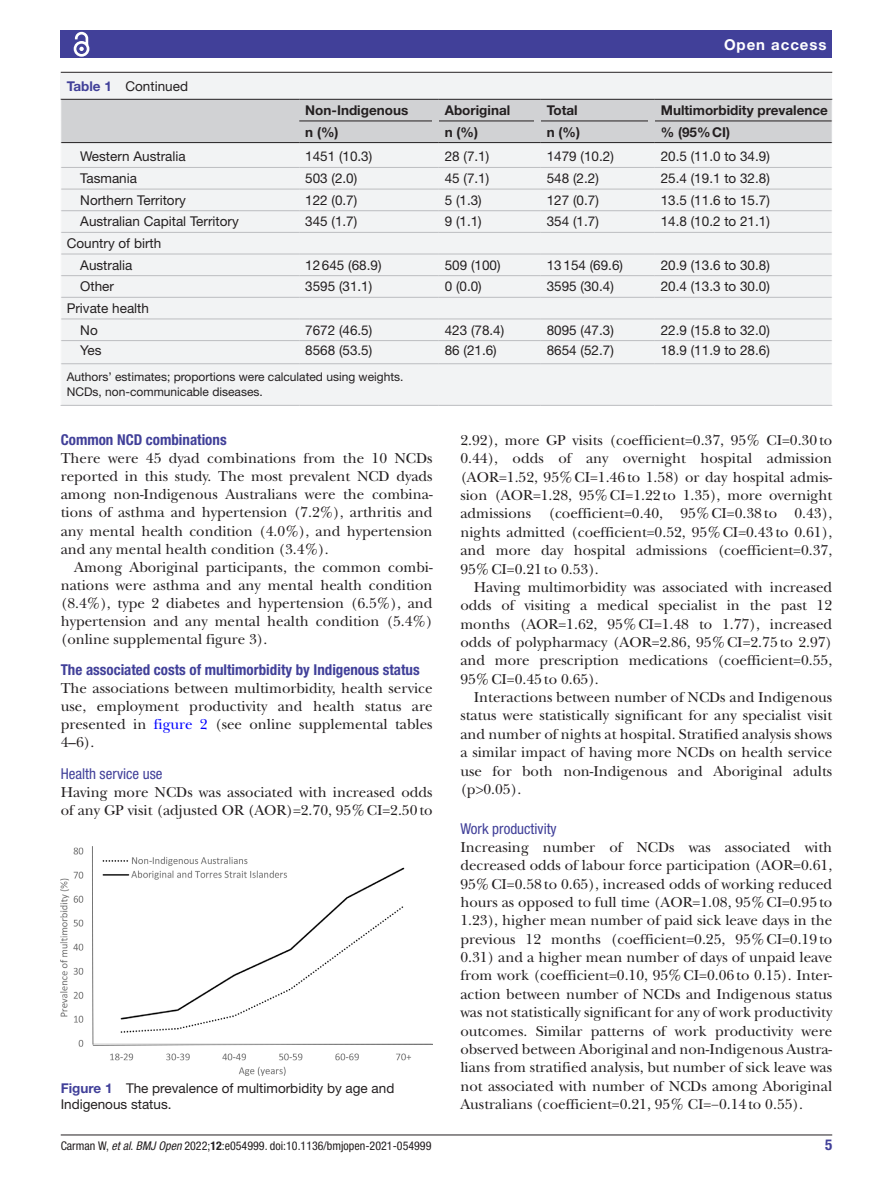
<style>
.page{position:relative;width:893px;height:1191px;background:#fff}
.page>*{position:absolute;margin:0;border:0;box-sizing:border-box;transform-origin:0 0}
.t1{font:15px/18.3px "New Baskerville";color:#231f20;text-align:justify}
.t2{font:700 condensed 15px "Helvetica Neue LT Std";color:#414099}
.t3{font:condensed 15px "Helvetica Neue LT Std";color:#414099}
.t4{font:700 15px "Helvetica Neue LT Std";letter-spacing:.065em;color:#fff}
.t5{font:13.5px/21.6px "Helvetica Neue LT Std";color:#231f20}
.t6{font:700 13.5px "Helvetica Neue LT Std";color:#231f20}
.t7{font:12px/15px "Helvetica Neue LT Std";color:#231f20}
.t8{font:condensed 12px "Helvetica Neue LT Std";color:#231f20}
.s1{font-weight:700;color:#414099}
.s2{color:#00f}
.s3{font-style:italic}
.s4{font-weight:700}
</style>
<div class="page">
<hr style="left:61px;top:1134px;width:771px;height:1px;background:#231f20">
<div style="left:61px;top:31px;width:771px;height:27px;background:#414099"></div>
<svg style="left:73px;top:31px;width:17px;height:26px"></svg>
<div style="left:61px;top:91px;width:771px;height:314px;background:#f2f3f4"></div>
<hr style="left:61px;top:405px;width:238px;height:1px;background:#bcbdc0">
<hr style="left:299px;top:405px;width:140px;height:1px;background:#bcbdc0">
<hr style="left:439px;top:405px;width:102px;height:1px;background:#bcbdc0">
<hr style="left:541px;top:405px;width:114px;height:1px;background:#bcbdc0">
<hr style="left:655px;top:405px;width:177px;height:1px;background:#bcbdc0">
<svg style="left:60px;top:99px;width:773px;height:265px"></svg>
<div style="left:61px;top:73px;width:771px;height:18px;background:#f2f3f4"></div>
<hr style="left:61px;top:72px;width:771px;height:1px;background:#231f20">
<img style="left:61px;top:846px;width:372px;height:229px">
<p class="t5" style="left:67px;top:75px;width:123px"><span class="s1">Table 1</span> Continued</p>
<p class="t4" style="left:724px;top:35px;width:104px">Open access</p>
<p class="t6" style="left:305px;top:102px;width:104px">Non-Indigenous</p>
<p class="t6" style="left:445px;top:102px;width:67px">Aboriginal</p>
<p class="t6" style="left:547px;top:102px;width:32px">Total</p>
<p class="t6" style="left:661px;top:102px;width:169px">Multimorbidity prevalence</p>
<p class="t6" style="left:305px;top:123px;width:35px">n (%)</p>
<p class="t6" style="left:445px;top:123px;width:35px">n (%)</p>
<p class="t6" style="left:547px;top:123px;width:35px">n (%)</p>
<p class="t6" style="left:661px;top:123px;width:71px">% (95%CI)</p>
<p class="t5" style="left:80px;top:146px;width:107px">Western Australia</p>
<p class="t5" style="left:305px;top:146px;width:69px">1451 (10.3)</p>
<p class="t5" style="left:445px;top:146px;width:46px">28 (7.1)</p>
<p class="t5" style="left:547px;top:146px;width:69px">1479 (10.2)</p>
<p class="t5" style="left:661px;top:146px;width:111px">20.5 (11.0 to 34.9)</p>
<p class="t5" style="left:80px;top:167px;width:58px">Tasmania</p>
<p class="t5" style="left:305px;top:167px;width:54px">503 (2.0)</p>
<p class="t5" style="left:445px;top:167px;width:46px">45 (7.1)</p>
<p class="t5" style="left:547px;top:167px;width:54px">548 (2.2)</p>
<p class="t5" style="left:661px;top:167px;width:111px">25.4 (19.1 to 32.8)</p>
<p class="t5" style="left:80px;top:189px;width:107px">Northern Territory</p>
<p class="t5" style="left:305px;top:189px;width:54px">122 (0.7)</p>
<p class="t5" style="left:445px;top:189px;width:39px">5 (1.3)</p>
<p class="t5" style="left:547px;top:189px;width:54px">127 (0.7)</p>
<p class="t5" style="left:661px;top:189px;width:111px">13.5 (11.6 to 15.7)</p>
<p class="t5" style="left:80px;top:211px;width:160px">Australian Capital Territory</p>
<p class="t5" style="left:305px;top:211px;width:54px">345 (1.7)</p>
<p class="t5" style="left:445px;top:211px;width:39px">9 (1.1)</p>
<p class="t5" style="left:547px;top:211px;width:54px">354 (1.7)</p>
<p class="t5" style="left:661px;top:211px;width:111px">14.8 (10.2 to 21.1)</p>
<p class="t5" style="left:80px;top:232px;width:83px;text-indent:-14px">Country of birth<br>Australia</p>
<p class="t5" style="left:305px;top:254px;width:78px">12645 (68.9)</p>
<p class="t5" style="left:445px;top:254px;width:57px">509 (100)</p>
<p class="t5" style="left:547px;top:254px;width:78px">13154 (69.6)</p>
<p class="t5" style="left:661px;top:254px;width:111px">20.9 (13.6 to 30.8)</p>
<p class="t5" style="left:80px;top:275px;width:35px">Other</p>
<p class="t5" style="left:305px;top:275px;width:69px">3595 (31.1)</p>
<p class="t5" style="left:445px;top:275px;width:39px">0 (0.0)</p>
<p class="t5" style="left:547px;top:275px;width:69px">3595 (30.4)</p>
<p class="t5" style="left:661px;top:275px;width:111px">20.4 (13.3 to 30.0)</p>
<p class="t5" style="left:80px;top:297px;width:70px;text-indent:-14px">Private health<br>No</p>
<p class="t5" style="left:305px;top:319px;width:69px">7672 (46.5)</p>
<p class="t5" style="left:445px;top:319px;width:61px">423 (78.4)</p>
<p class="t5" style="left:547px;top:319px;width:69px">8095 (47.3)</p>
<p class="t5" style="left:661px;top:319px;width:111px">22.9 (15.8 to 32.0)</p>
<p class="t5" style="left:80px;top:339px;width:23px">Yes</p>
<p class="t5" style="left:305px;top:339px;width:69px">8568 (53.5)</p>
<p class="t5" style="left:445px;top:339px;width:54px">86 (21.6)</p>
<p class="t5" style="left:547px;top:339px;width:69px">8654 (52.7)</p>
<p class="t5" style="left:661px;top:339px;width:111px">18.9 (11.9 to 28.6)</p>
<p class="t7" style="left:67px;top:369px;width:338px">Authors’ estimates; proportions were calculated using weights.<br>NCDs, non-communicable diseases.</p>
<p class="t2" style="left:61px;top:431px;width:167px">Common NCD combinations</p>
<p class="t1" style="left:61px;top:450px;width:373px">There were 45 dyad combinations from the 10 NCDs reported in this study. The most prevalent NCD dyads among non-Indigenous Australians were the combina&shy;tions of asthma and hypertension (7.2%), arthritis and any mental health condition (4.0%), and hypertension and any mental health condition (3.4%).</p>
<p class="t1" style="left:61px;top:558px;width:373px;text-indent:14px">Among Aboriginal participants, the common combi&shy;nations were asthma and any mental health condition (8.4%), type 2 diabetes and hypertension (6.5%), and hypertension and any mental health condition (5.4%) (online supplemental figure 3).</p>
<p class="t2" style="left:61px;top:660px;width:360px">The associated costs of multimorbidity by Indigenous status</p>
<p class="t1" style="left:61px;top:679px;width:373px">The associations between multimorbidity, health service use, employment productivity and health status are presented in <span class="s2">figure 2</span> (see online supplemental tables 4–6).</p>
<p class="t3" style="left:61px;top:764px;width:103px">Health service use</p>
<p class="t1" style="left:61px;top:783px;width:373px">Having more NCDs was associated with increased odds of any GP visit (adjusted OR (AOR)=2.70, 95%CI=2.50to</p>
<p class="t5" style="left:61px;top:1080px;width:335px;line-height:16.2px"><span class="s1">Figure 1</span> The prevalence of multimorbidity by age and<br>Indigenous status.</p>
<p class="t1" style="left:460px;top:431px;width:373px">2.92), more GP visits (coefficient=0.37, 95% CI=0.30to 0.44), odds of any overnight hospital admission (AOR=1.52, 95%CI=1.46to 1.58) or day hospital admis&shy;sion (AOR=1.28, 95%CI=1.22to 1.35), more overnight admissions (coefficient=0.40, 95%CI=0.38to 0.43), nights admitted (coefficient=0.52, 95%CI=0.43to 0.61), and more day hospital admissions (coefficient=0.37, 95%CI=0.21to 0.53).</p>
<p class="t1" style="left:460px;top:578px;width:373px;text-indent:13px">Having multimorbidity was associated with increased odds of visiting a medical specialist in the past 12 months (AOR=1.62, 95%CI=1.48 to 1.77), increased odds of polypharmacy (AOR=2.86, 95%CI=2.75to 2.97) and more prescription medications (coefficient=0.55, 95%CI=0.45to 0.65).</p>
<p class="t1" style="left:460px;top:688px;width:373px;text-indent:14px">Interactions between number of NCDs and Indigenous status were statistically significant for any specialist visit and number of nights at hospital. Stratified analysis shows a similar impact of having more NCDs on health service use for both non-Indigenous and Aboriginal adults (p&gt;0.05).</p>
<p class="t3" style="left:460px;top:819px;width:98px">Work productivity</p>
<p class="t1" style="left:460px;top:838px;width:373px">Increasing number of NCDs was associated with decreased odds of labour force participation (AOR=0.61, 95%CI=0.58to 0.65), increased odds of working reduced hours as opposed to full time (AOR=1.08, 95%CI=0.95to 1.23), higher mean number of paid sick leave days in the previous 12 months (coefficient=0.25, 95%CI=0.19to 0.31) and a higher mean number of days of unpaid leave from work (coefficient=0.10, 95%CI=0.06to 0.15). Inter&shy;action between number of NCDs and Indigenous status was not statistically significant for any of work productivity outcomes. Similar patterns of work productivity were observed between Aboriginal and non-Indigenous Austra&shy;lians from stratified analysis, but number of sick leave was not associated with number of NCDs among Aboriginal Australians (coefficient=0.21, 95% CI=−0.14to 0.55).</p>
<p class="t8" style="left:61px;top:1138px;width:372px">Carman W, <span class="s3">et al</span>. <span class="s3">BMJ Open</span> 2022;<span class="s4">12</span>:e054999. doi:10.1136/bmjopen-2021-054999</p>
<p class="t2" style="left:825px;top:1135px;width:9px">5</p>
</div>
